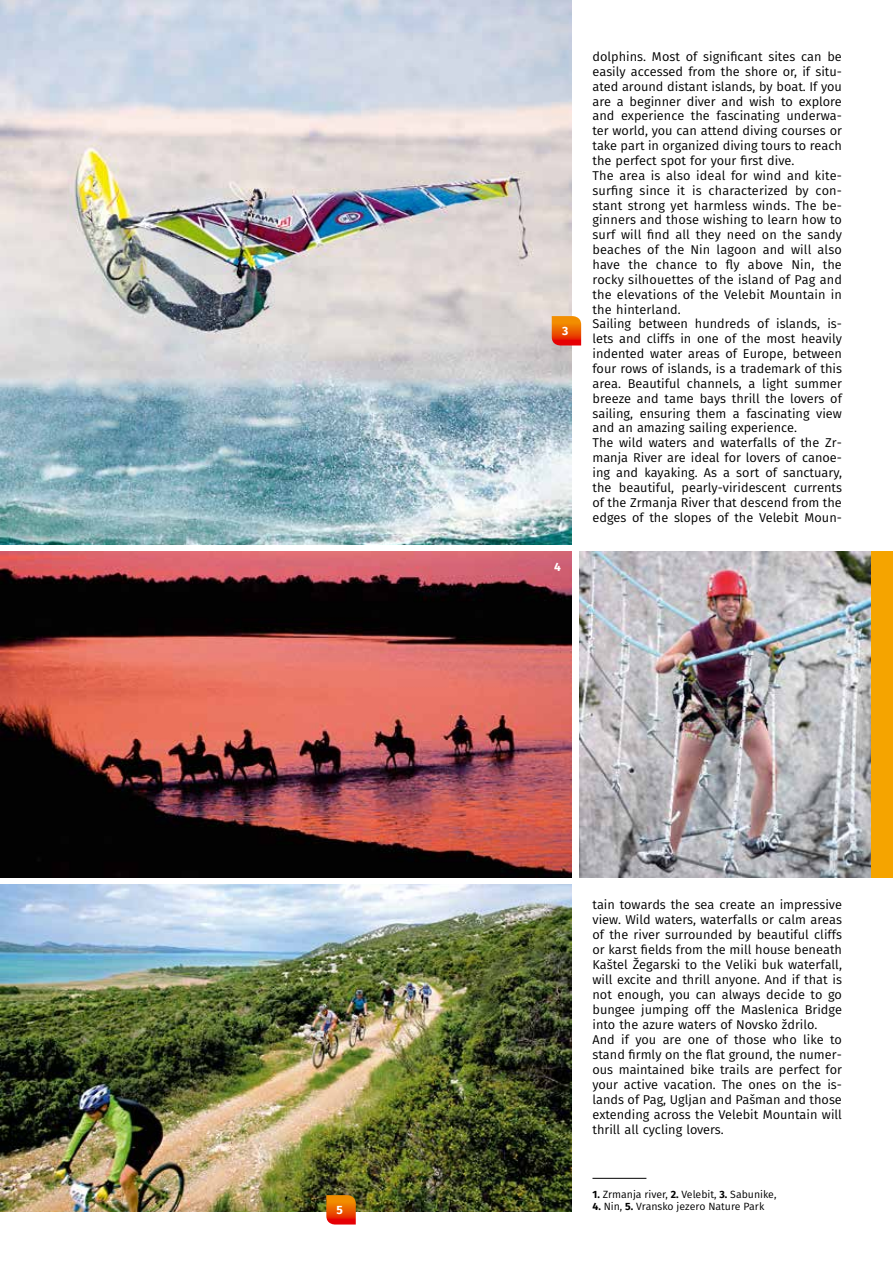
<style>
.page{position:relative;width:893px;height:1263px;background:#fff}
.page>*{position:absolute;margin:0;border:0;box-sizing:border-box;transform-origin:0 0}
.t1{font:12.75px/14.9px "Fira Sans";color:#000}
.t2{font:700 12px "Fira Sans";color:#fff}
.t3{font:10.5px "Fira Sans";color:#000}
.s1{font-weight:700}
</style>
<div class="page">
<img style="left:0;top:884px;width:571px;height:328px">
<img style="left:0;top:0;width:571px;height:544px">
<img style="left:580px;top:551px;width:292px;height:326px">
<img style="left:0;top:551px;width:571px;height:326px">
<div style="left:872px;top:551px;width:21px;height:326px;background:#f5a400"></div>
<hr style="left:592px;top:1178px;width:54px;height:1px;background:#000">
<svg style="left:552px;top:316px;width:29px;height:29px"></svg>
<svg style="left:326px;top:1195px;width:30px;height:29px"></svg>
<p class="t2" style="left:337px;top:1199px;width:8px">5</p>
<p class="t2" style="left:562px;top:321px;width:8px">3</p>
<p class="t2" style="left:554px;top:556px;width:8px">4</p>
<p class="t1" style="left:592px;top:49px;width:251px">dolphins. Most of significant sites can be easily accessed from the shore or, if situ&shy;ated around distant islands, by boat. If you are a beginner diver and wish to explore and experience the fascinating underwa&shy;ter world, you can attend diving courses or take part in organized diving tours to reach the perfect spot for your first dive.<br>The area is also ideal for wind and kite&shy;surfing since it is characterized by con&shy;stant strong yet harmless winds. The be&shy;ginners and those wishing to learn how to surf will find all they need on the sandy beaches of the Nin lagoon and will also have the chance to fly above Nin, the rocky silhouettes of the island of Pag and the elevations of the Velebit Mountain in the hinterland.<br>Sailing between hundreds of islands, is&shy;lets and cliffs in one of the most heavily indented water areas of Europe, between four rows of islands, is a trademark of this area. Beautiful channels, a light summer breeze and tame bays thrill the lovers of sailing, ensuring them a fascinating view and an amazing sailing experience.<br>The wild waters and waterfalls of the Zr&shy;manja River are ideal for lovers of canoe&shy;ing and kayaking. As a sort of sanctuary, the beautiful, pearly-viridescent currents of the Zrmanja River that descend from the edges of the slopes of the Velebit Moun-</p>
<p class="t1" style="left:592px;top:896px;width:251px">tain towards the sea create an impressive view. Wild waters, waterfalls or calm areas of the river surrounded by beautiful cliffs or karst fields from the mill house beneath Kaštel Žegarski to the Veliki buk waterfall, will excite and thrill anyone. And if that is not enough, you can always decide to go bungee jumping off the Maslenica Bridge into the azure waters of Novsko ždrilo.<br>And if you are one of those who like to stand firmly on the flat ground, the numer&shy;ous maintained bike trails are perfect for your active vacation. The ones on the is&shy;lands of Pag, Ugljan and Pašman and those extending across the Velebit Mountain will thrill all cycling lovers.</p>
<p class="t3" style="left:592px;top:1186px;width:185px"><span class="s1">1.</span> Zrmanja river, <span class="s1">2.</span> Velebit, <span class="s1">3.</span> Sabunike,</p>
<p class="t3" style="left:592px;top:1199px;width:173px"><span class="s1">4.</span> Nin, <span class="s1">5.</span> Vransko jezero Nature Park</p>
</div>
